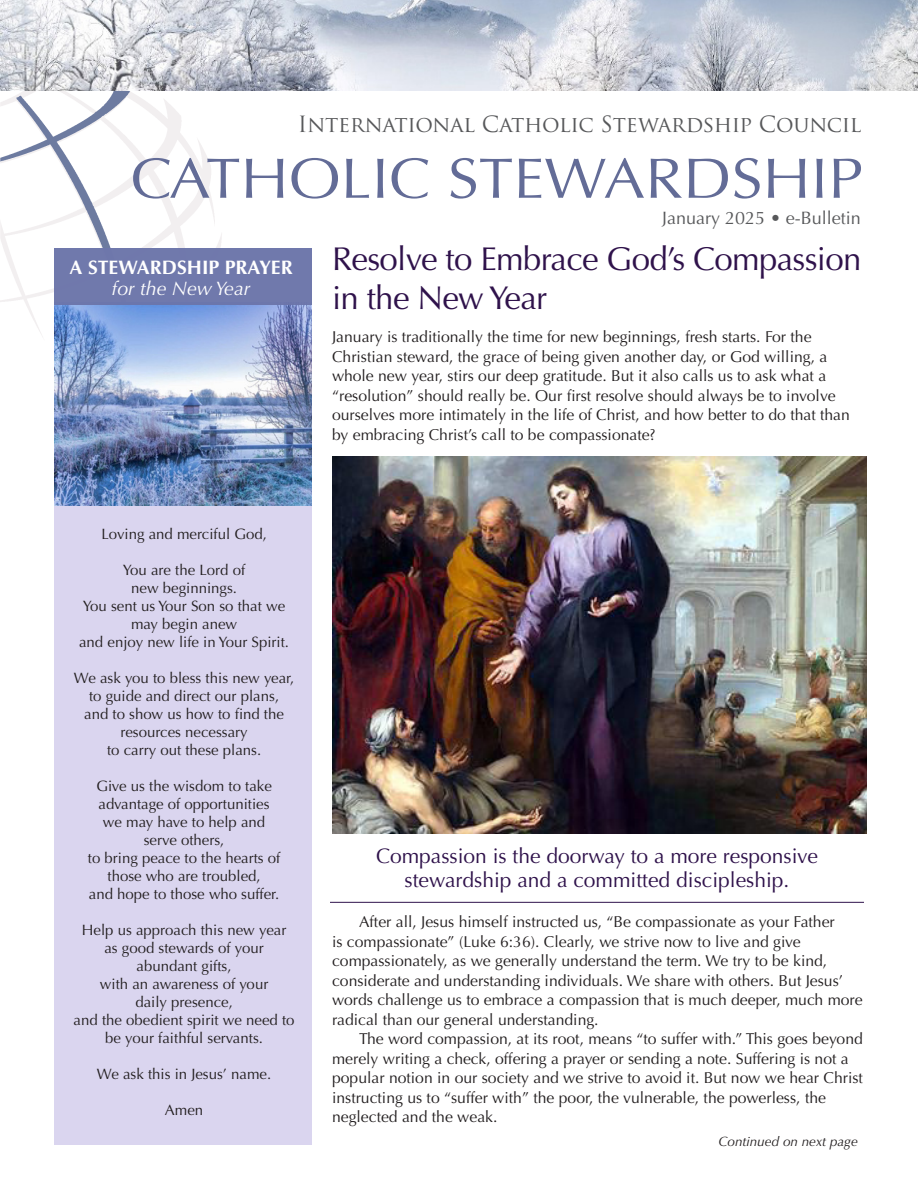
<style>
.page{position:relative;width:918px;height:1188px;background:#fff}
.page>*{position:absolute;margin:0;border:0;box-sizing:border-box;transform-origin:0 0}
.t1{font:57px "Optima";color:#636c97;scale:1.09 1}
.t2{font:33px/39px "Optima";letter-spacing:-.02em;color:#2f124b}
.t3{font:21.75px "Trajan Pro";letter-spacing:-.01em;color:#57585a}
.Proposal{font:21px/24px "Optima";color:#2f124b;text-align:center}
.t4{font:700 19.5px/21px "Optima";color:#fff;text-align:center}
.t5{font:18px "Optima";color:#57585a}
.Pa1{font:15.75px/19.5px "Optima";color:#221e1f}
.t6{font:15px "Optima";color:#231f20}
.t7{font:italic 13.5px "Optima";color:#231f20}
.s1{font-weight:400;font-style:italic}
</style>
<div class="page">
<img style="left:0;top:91px;width:172px;height:248px">
<div style="left:54px;top:248px;width:258px;height:896px;background:#dad5ef"></div>
<hr style="left:330px;top:902px;width:534px;height:1px;background:#2f124b">
<img style="left:54px;top:304px;width:258px;height:201px">
<div style="left:54px;top:248px;width:258px;height:56px;background:#6c75aa"></div>
<img style="left:332px;top:456px;width:534px;height:378px">
<img style="left:0;top:0;width:918px;height:91px">
<p class="t3" style="left:298px;top:111px;width:565px">International Catholic Stewardship Council</p>
<p class="t1" style="left:130px;top:145px;width:673px">CATHOLIC STEWARDSHIP</p>
<p class="t5" style="left:662px;top:208px;width:200px">January 2025 • e-Bulletin</p>
<p class="t4" style="left:70px;top:257px;width:225px">A STEWARDSHIP PRAYER <span class="s1">for the New Year</span></p>
<p class="t6" style="left:101px;top:525px;width:167px">Loving and merciful God,</p>
<p class="t6" style="left:123px;top:561px;width:124px">You are the Lord of</p>
<p class="t6" style="left:131px;top:579px;width:107px">new beginnings.</p>
<p class="t6" style="left:83px;top:597px;width:204px">You sent us Your Son so that we</p>
<p class="t6" style="left:131px;top:615px;width:108px">may begin anew</p>
<p class="t6" style="left:79px;top:633px;width:211px">and enjoy new life in Your Spirit.</p>
<p class="t6" style="left:74px;top:669px;width:222px">We ask you to bless this new year,</p>
<p class="t6" style="left:89px;top:687px;width:192px">to guide and direct our plans,</p>
<p class="t6" style="left:84px;top:705px;width:201px">and to show us how to find the</p>
<p class="t6" style="left:120px;top:723px;width:129px">resources necessary</p>
<p class="t6" style="left:107px;top:741px;width:156px">to carry out these plans.</p>
<p class="t6" style="left:96px;top:777px;width:177px">Give us the wisdom to take</p>
<p class="t6" style="left:99px;top:795px;width:173px">advantage of opportunities</p>
<p class="t6" style="left:103px;top:813px;width:164px">we may have to help and</p>
<p class="t6" style="left:144px;top:831px;width:82px">serve others,</p>
<p class="t6" style="left:88px;top:849px;width:194px">to bring peace to the hearts of</p>
<p class="t6" style="left:108px;top:867px;width:155px">those who are troubled,</p>
<p class="t6" style="left:89px;top:885px;width:192px">and hope to those who suffer.</p>
<p class="t6" style="left:82px;top:921px;width:206px">Help us approach this new year</p>
<p class="t6" style="left:104px;top:939px;width:161px">as good stewards of your</p>
<p class="t6" style="left:137px;top:957px;width:97px">abundant gifts,</p>
<p class="t6" style="left:100px;top:975px;width:170px">with an awareness of your</p>
<p class="t6" style="left:135px;top:993px;width:99px">daily presence,</p>
<p class="t6" style="left:74px;top:1011px;width:222px">and the obedient spirit we need to</p>
<p class="t6" style="left:105px;top:1029px;width:159px">be your faithful servants.</p>
<p class="t6" style="left:97px;top:1065px;width:176px">We ask this in Jesus’ name.</p>
<p class="t6" style="left:165px;top:1101px;width:40px">Amen</p>
<p class="t2" style="left:332px;top:240px;width:531px">Resolve to Embrace God’s Compassion in the New Year</p>
<p class="Pa1" style="left:332px;top:327px;width:519px">January is traditionally the time for new beginnings, fresh starts. For the Christian steward, the grace of being given another day, or God willing, a whole new year, stirs our deep gratitude. But it also calls us to ask what a “resolution” should really be. Our first resolve should always be to involve ourselves more intimately in the life of Christ, and how better to do that than by embracing Christ’s call to be compassionate?</p>
<p class="Proposal" style="left:376px;top:844px;width:443px">Compassion is the doorway to a more responsive stewardship and a committed discipleship.</p>
<p class="Pa1" style="left:332px;top:912px;width:532px;text-indent:27px">After all, Jesus himself instructed us, “Be compassionate as your Father<br>is compassionate” (Luke 6:36). Clearly, we strive now to live and give compassionately, as we generally understand the term. We try to be kind, considerate and understanding individuals. We share with others. But Jesus’ words challenge us to embrace a compassion that is much deeper, much more radical than our general understanding.</p>
<p class="Pa1" style="left:332px;top:1029px;width:532px;text-indent:27px">The word compassion, at its root, means “to suffer with.” This goes beyond merely writing a check, offering a prayer or sending a note. Suffering is not a popular notion in our society and we strive to avoid it. But now we hear Christ instructing us to “suffer with” the poor, the vulnerable, the powerless, the neglected and the weak.</p>
<p class="t7" style="left:718px;top:1134px;width:141px">Continued on next page</p>
</div>
